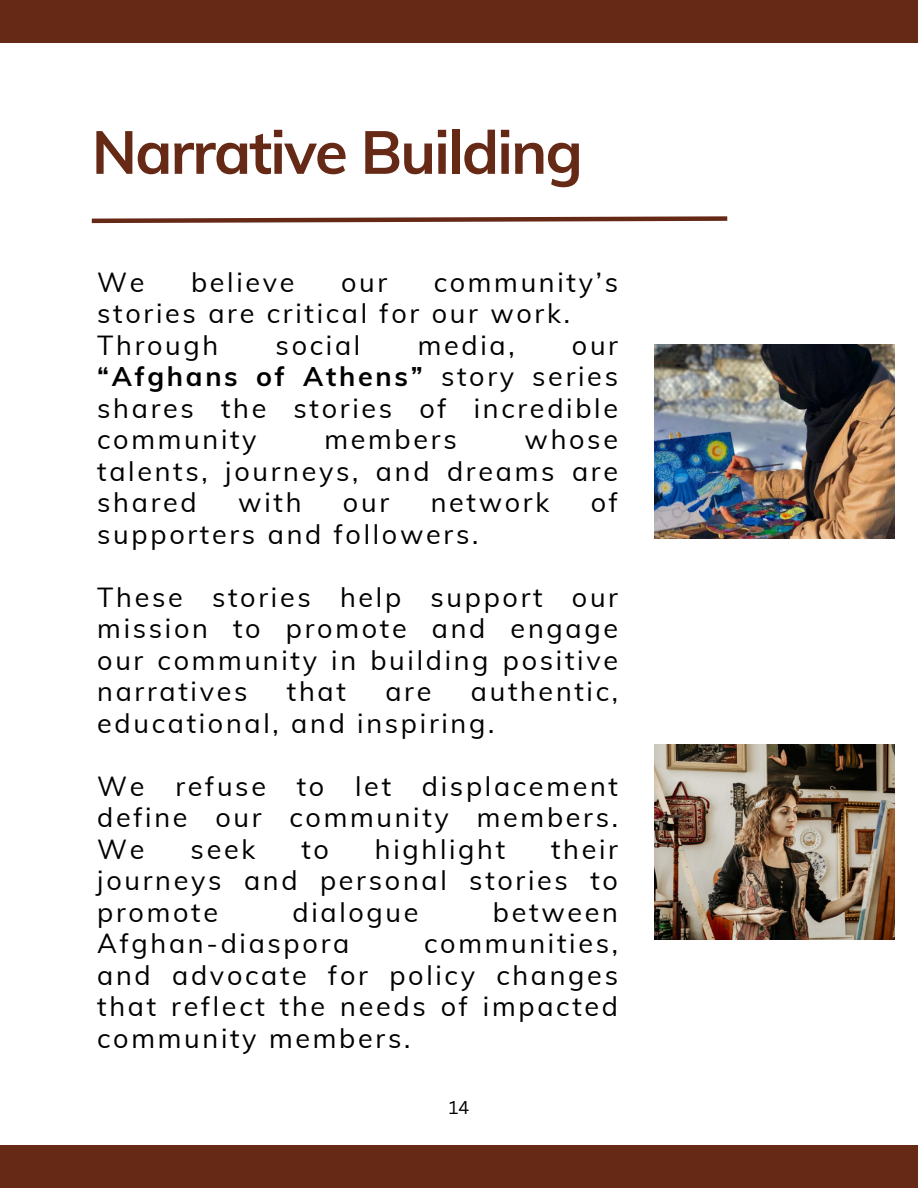
<style>
.page{position:relative;width:918px;height:1188px;background:#fff}
.page>*{position:absolute;margin:0;border:0;box-sizing:border-box;transform-origin:0 0}
.t1{font:700 60px "Muli";letter-spacing:-.03em;color:#652916}
.t2{font:27px/31.5px "Muli";letter-spacing:.1em;color:#000001;text-align:justify}
.t3{font:18px "Canva Sans";color:#000001}
.s1{font-weight:700}
</style>
<div class="page">
<svg style="left:91px;top:216px;width:637px;height:8px"></svg>
<div style="left:0;top:0;width:918px;height:43px;background:#652916"></div>
<div style="left:0;top:1145px;width:918px;height:43px;background:#652916"></div>
<img style="left:655px;top:344px;width:240px;height:195px">
<img style="left:655px;top:745px;width:240px;height:194px">
<p class="t1" style="left:92px;top:114px;width:493px">Narrative Building</p>
<p class="t2" style="left:97px;top:266px;width:49px">We</p>
<p class="t2" style="left:191px;top:266px;width:105px">believe</p>
<p class="t2" style="left:341px;top:266px;width:48px">our</p>
<p class="t2" style="left:97px;top:266px;width:522px;text-indent:336px">community’s stories are critical for our work.</p>
<p class="t2" style="left:97px;top:329px;width:123px">Through</p>
<p class="t2" style="left:276px;top:329px;width:86px">social</p>
<p class="t2" style="left:418px;top:329px;width:98px">media,</p>
<p class="t2" style="left:97px;top:329px;width:522px;text-indent:475px">our <span class="s1">“Afghans of Athens”</span> story series shares the stories of incredible community</p>
<p class="t2" style="left:97px;top:423px;width:522px;text-indent:427px">whose talents, journeys, and dreams are shared</p>
<p class="t2" style="left:324px;top:423px;width:134px">members</p>
<p class="t2" style="left:238px;top:486px;width:65px">with</p>
<p class="t2" style="left:343px;top:486px;width:48px">our</p>
<p class="t2" style="left:431px;top:486px;width:120px">network</p>
<p class="t2" style="left:591px;top:486px;width:29px">of</p>
<p class="t2" style="left:97px;top:518px;width:383px">supporters and followers.</p>
<p class="t2" style="left:97px;top:581px;width:522px">These stories help support our mission to promote and engage our community in building positive narratives</p>
<p class="t2" style="left:97px;top:675px;width:522px;text-indent:374px">authentic, educational, and inspiring.</p>
<p class="t2" style="left:97px;top:770px;width:522px">We refuse to let displacement define our community members.<br>We</p>
<p class="t2" style="left:287px;top:675px;width:60px">that</p>
<p class="t2" style="left:385px;top:675px;width:48px">are</p>
<p class="t2" style="left:97px;top:833px;width:522px;text-indent:454px">their journeys and personal stories to promote</p>
<p class="t2" style="left:191px;top:833px;width:66px">seek</p>
<p class="t2" style="left:301px;top:833px;width:29px">to</p>
<p class="t2" style="left:375px;top:833px;width:132px">highlight</p>
<p class="t2" style="left:292px;top:896px;width:128px">dialogue</p>
<p class="t2" style="left:493px;top:896px;width:127px">between</p>
<p class="t2" style="left:97px;top:927px;width:254px">Afghan-diaspora</p>
<p class="t2" style="left:97px;top:927px;width:522px;text-indent:327px">communities, and advocate for policy changes that reflect the needs of impacted community members.</p>
<p class="t3" style="left:449px;top:1094px;width:22px">14</p>
</div>
